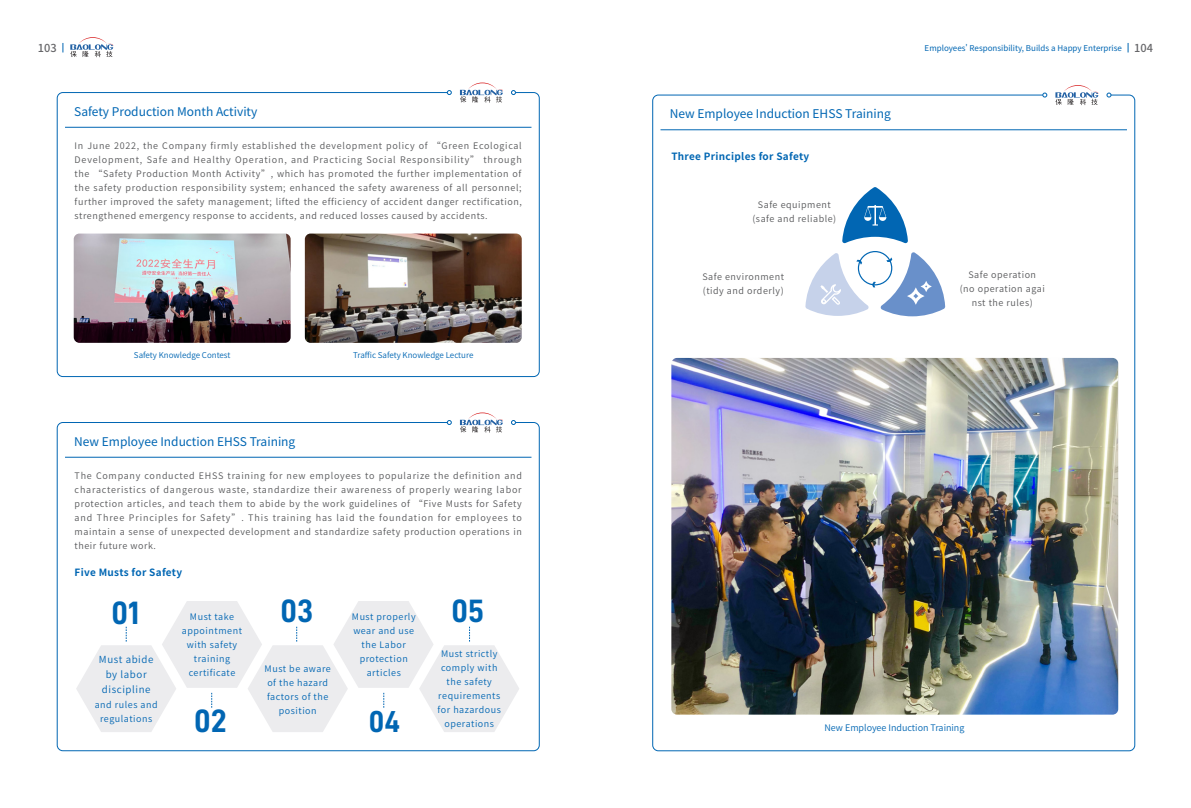
<style>
.page{position:relative;width:1191px;height:808px;background:#fff}
.page>*{position:absolute;margin:0;border:0;box-sizing:border-box;transform-origin:0 0}
.二级标题-_14{font:32.4px "D DIN PRO Bold";color:#0166b3}
.二级标题-_14-2{font:30.4px "D DIN PRO Bold";color:#0166b3}
.t1{font:12px "Source Han Sans CN";color:#0166b3}
.t2{font:500 11px "Source Han Sans CN";color:#666669}
.无_样式{font:700 10px "Source Han Sans CN";letter-spacing:.03em;color:#0166b3}
.t3{font:9.8px/15.2px "Source Han Sans CN";letter-spacing:.06em;color:#0166b3;text-align:center}
.t4{font:9px/14px "Source Han Sans CN";letter-spacing:.06em;color:#57585a;text-align:justify}
.t5{font:9px/14px "Source Han Sans CN";letter-spacing:.06em;color:#0166b3;text-align:center}
.t6{font:9px "Source Han Sans CN";color:#0166b3}
.t7{font:8px "Source Han Sans CN";color:#0166b3}
.t8{font:8px "Source Han Sans SC";color:#0166b3}
.s1{font-family:"Source Han Sans CN";font-weight:500;font-size:11px;color:#666669}
</style>
<div class="page">
<div style="left:57px;top:92px;width:483px;height:285px;border:1px solid #0166b3;border-radius:6px"></div>
<svg style="left:447px;top:90px;width:5px;height:5px"></svg>
<svg style="left:511px;top:90px;width:5px;height:5px"></svg>
<hr style="left:65px;top:127px;width:466px;height:1px;background:#0166b3">
<svg style="left:460px;top:83px;width:43px;height:20px"></svg>
<img style="left:74px;top:234px;width:217px;height:109px">
<img style="left:305px;top:234px;width:217px;height:109px">
<svg style="left:447px;top:420px;width:5px;height:5px"></svg>
<svg style="left:511px;top:420px;width:5px;height:5px"></svg>
<hr style="left:65px;top:457px;width:466px;height:1px;background:#0166b3">
<svg style="left:460px;top:412px;width:43px;height:20px"></svg>
<svg style="left:76px;top:601px;width:443px;height:131px"></svg>
<svg style="left:1042px;top:93px;width:5px;height:5px"></svg>
<svg style="left:1106px;top:93px;width:5px;height:5px"></svg>
<hr style="left:660px;top:129px;width:467px;height:1px;background:#0166b3">
<svg style="left:1055px;top:85px;width:43px;height:20px"></svg>
<div style="left:858px;top:251px;width:34px;height:34px;border:1px solid #0166b3;border-radius:50%"></div>
<svg style="left:842px;top:187px;width:66px;height:57px"></svg>
<svg style="left:805px;top:252px;width:140px;height:64px"></svg>
<img style="left:671px;top:358px;width:447px;height:357px">
<svg style="left:70px;top:37px;width:43px;height:20px"></svg>
<p class="t2" style="left:38px;top:42px;width:20px">103</p>
<p class="t8" style="left:924px;top:43px;width:230px">Employees' Responsibility, Builds a Happy Enterprise <span class="s1">104</span></p>
<p class="t1" style="left:74px;top:104px;width:185px">Safety Production Month Activity</p>
<p class="t4" style="left:75px;top:139px;width:449px">In June 2022, the Company firmly established the development policy of “Green Ecological Development, Safe and Healthy Operation, and Practicing Social Responsibility” through the “Safety Production Month Activity”, which has promoted the further implementation of the safety production responsibility system; enhanced the safety awareness of all personnel; further improved the safety management; lifted the efficiency of accident danger rectification, strengthened emergency response to accidents, and reduced losses caused by accidents.</p>
<p class="t7" style="left:134px;top:351px;width:98px">Safety Knowledge Contest</p>
<p class="t7" style="left:353px;top:351px;width:122px">Traffic Safety Knowledge Lecture</p>
<p class="t1" style="left:74px;top:434px;width:223px">New Employee Induction EHSS Training</p>
<p class="t4" style="left:75px;top:469px;width:449px">The Company conducted EHSS training for new employees to popularize the definition and characteristics of dangerous waste, standardize their awareness of properly wearing labor protection articles, and teach them to abide by the work guidelines of “Five Musts for Safety and Three Principles for Safety”. This training has laid the foundation for employees to maintain a sense of unexpected development and standardize safety production operations in their future work.</p>
<p class="无_样式" style="left:75px;top:567px;width:109px">Five Musts for Safety</p>
<p class="二级标题-_14" style="left:112px;top:595px;width:29px">01</p>
<p class="二级标题-_14" style="left:281px;top:593px;width:34px">03</p>
<p class="二级标题-_14" style="left:451px;top:593px;width:34px">05</p>
<p class="t5" style="left:182px;top:610px;width:62px">Must take appointment with safety training certificate</p>
<p class="t5" style="left:352px;top:610px;width:65px">Must properly wear and use the Labor protection articles</p>
<p class="t5" style="left:437px;top:647px;width:65px">Must strictly comply with the safety requirements for hazardous operations</p>
<p class="t3" style="left:99px;top:652px;width:56px">Must abide by labor discipline</p>
<p class="t5" style="left:95px;top:698px;width:64px">and rules and regulations</p>
<p class="t5" style="left:265px;top:661px;width:68px">Must be aware of the hazard factors of the position</p>
<p class="二级标题-_14" style="left:194px;top:703px;width:34px">02</p>
<p class="二级标题-_14-2" style="left:369px;top:705px;width:33px">04</p>
<p class="t1" style="left:669px;top:107px;width:223px">New Employee Induction EHSS Training</p>
<p class="无_样式" style="left:671px;top:151px;width:139px">Three Principles for Safety</p>
<p class="t4" style="left:752px;top:198px;width:85px;text-align:center">Safe equipment (safe and reliable)</p>
<p class="t4" style="left:702px;top:269px;width:83px">Safe environment (tidy and orderly)</p>
<p class="t4" style="left:959px;top:268px;width:86px;text-align:center">Safe operation<br>(no operation agai nst the rules)</p>
<p class="t6" style="left:824px;top:723px;width:141px">New Employee Induction Training</p>
</div>
